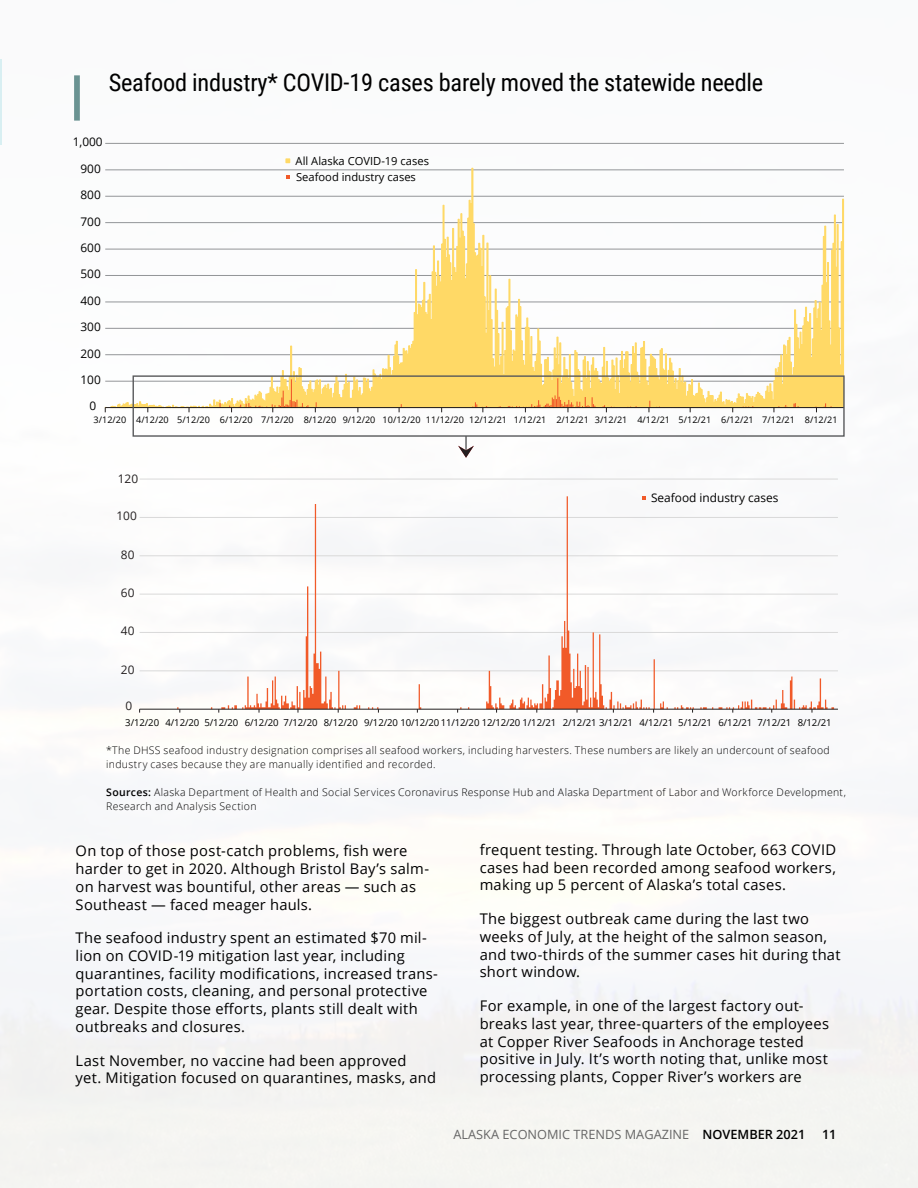
<style>
.page{position:relative;width:918px;height:1188px;background:#fff}
.page>*{position:absolute;margin:0;border:0;box-sizing:border-box;transform-origin:0 0}
.Exhibit_heads{font:24.3px "Roboto Condensed";letter-spacing:-.01em;color:#000}
.Text{font:14.7px/17.7px "Open Sans";letter-spacing:.015em;color:#000}
.t1{font:12.75px "Open Sans";color:#666}
.t2{font:600 12.75px "Open Sans";color:#000}
.t3{font:11.85px "Open Sans";color:#000}
.t4{font:11.85px "Open Sans";color:#231f20}
.t5{font:11.1px/16.4px "Open Sans";color:#000}
.Text-2{font:300 10.5px/14px "Open Sans";letter-spacing:.03em;color:#000}
.t6{font:9.6px "Open Sans";letter-spacing:-.005em;color:#000}
.t7{font:9px "Open Sans";letter-spacing:.005em;color:#000}
.s1{font-weight:600}
.s2{font-weight:600;color:#000}
</style>
<div class="page">
<img style="left:0;top:59px;width:918px;height:1129px">
<div style="left:74px;top:75px;width:6px;height:46px;background:#6a9392"></div>
<hr style="left:0;top:59px;width:1px;height:86px;background:#d7eff2">
<hr style="left:105px;top:143px;width:739px;height:1px;background:#939598">
<svg style="left:105px;top:168px;width:739px;height:239px"></svg>
<hr style="left:105px;top:407px;width:739px;height:1px;background:#231f20">
<svg style="left:145px;top:378px;width:695px;height:34px"></svg>
<svg style="left:286px;top:159px;width:4px;height:4px"></svg>
<svg style="left:286px;top:175px;width:4px;height:4px"></svg>
<div style="left:133px;top:375px;width:712px;height:62px;border:1px solid #58595b"></div>
<svg style="left:458px;top:436px;width:16px;height:22px"></svg>
<hr style="left:140px;top:479px;width:698px;height:1px;background:#d9d9d9">
<hr style="left:140px;top:517px;width:698px;height:1px;background:#d9d9d9">
<hr style="left:140px;top:556px;width:698px;height:1px;background:#d9d9d9">
<hr style="left:140px;top:594px;width:698px;height:1px;background:#d9d9d9">
<hr style="left:140px;top:632px;width:698px;height:1px;background:#d9d9d9">
<hr style="left:140px;top:671px;width:698px;height:1px;background:#d9d9d9">
<svg style="left:177px;top:496px;width:657px;height:213px"></svg>
<hr style="left:140px;top:709px;width:698px;height:1px;background:#231f20">
<svg style="left:642px;top:496px;width:4px;height:4px"></svg>
<p class="Exhibit_heads" style="left:109px;top:65px;width:656px">Seafood industry* COVID-19 cases barely moved the statewide needle</p>
<p class="t3" style="left:73px;top:134px;width:31px">1,000</p>
<p class="t3" style="left:81px;top:160px;width:22px">900</p>
<p class="t3" style="left:81px;top:187px;width:22px">800</p>
<p class="t3" style="left:81px;top:213px;width:22px">700</p>
<p class="t3" style="left:81px;top:240px;width:22px">600</p>
<p class="t3" style="left:81px;top:266px;width:22px">500</p>
<p class="t3" style="left:81px;top:292px;width:22px">400</p>
<p class="t3" style="left:81px;top:319px;width:22px">300</p>
<p class="t3" style="left:81px;top:345px;width:22px">200</p>
<p class="t3" style="left:81px;top:372px;width:22px">100</p>
<p class="t3" style="left:89px;top:397px;width:8px">0</p>
<p class="t5" style="left:296px;top:152px;width:135px">All Alaska COVID-19 cases<br>Seafood industry cases</p>
<p class="t7" style="left:94px;top:413px;width:745px">3/12/20 4/12/20 5/12/20 6/12/20 7/12/20 8/12/20 9/12/20 10/12/20 11/12/20 12/12/21 1/12/21 2/12/21 3/12/21 4/12/21 5/12/21 6/12/21 7/12/21 8/12/21</p>
<p class="t4" style="left:118px;top:470px;width:22px">120</p>
<p class="t4" style="left:116px;top:508px;width:22px">100</p>
<p class="t4" style="left:121px;top:546px;width:15px">80</p>
<p class="t4" style="left:121px;top:585px;width:15px">60</p>
<p class="t4" style="left:121px;top:623px;width:15px">40</p>
<p class="t4" style="left:121px;top:661px;width:15px">20</p>
<p class="t4" style="left:126px;top:698px;width:8px">0</p>
<p class="t3" style="left:651px;top:489px;width:129px">Seafood industry cases</p>
<p class="t6" style="left:125px;top:715px;width:708px">3/12/20 4/12/20 5/12/20 6/12/20 7/12/20 8/12/20 9/12/20 10/12/20 11/12/20 12/12/20 1/12/21 2/12/21 3/12/21 4/12/21 5/12/21 6/12/21 7/12/21 8/12/21</p>
<p class="Text-2" style="left:106px;top:743px;width:725px">*The DHSS seafood industry designation comprises all seafood workers, including harvesters. These numbers are likely an undercount of seafood industry cases because they are manually identified and recorded.</p>
<p class="Text-2" style="left:106px;top:785px;width:741px"><span class="s1">Sources:</span> Alaska Department of Health and Social Services Coronavirus Response Hub and Alaska Department of Labor and Workforce Development,<br>Research and Analysis Section</p>
<p class="Text" style="left:76px;top:842px;width:355px">On top of those post-catch problems, fish were harder to get in 2020. Although Bristol Bay’s salm&shy;on harvest was bountiful, other areas — such as Southeast — faced meager hauls.</p>
<p class="Text" style="left:76px;top:929px;width:364px">The seafood industry spent an estimated $70 mil&shy;lion on COVID-19 mitigation last year, including quarantines, facility modifications, increased trans&shy;portation costs, cleaning, and personal protective gear. Despite those efforts, plants still dealt with outbreaks and closures.</p>
<p class="Text" style="left:76px;top:1051px;width:362px">Last November, no vaccine had been approved<br>yet. Mitigation focused on quarantines, masks, and</p>
<p class="Text" style="left:480px;top:840px;width:358px;text-align:justify">frequent testing. Through late October, 663 COVID cases had been recorded among seafood workers, making up 5 percent of Alaska’s total cases.</p>
<p class="Text" style="left:480px;top:910px;width:362px">The biggest outbreak came during the last two weeks of July, at the height of the salmon season, and two-thirds of the summer cases hit during that short window.</p>
<p class="Text" style="left:480px;top:997px;width:351px">For example, in one of the largest factory out&shy;breaks last year, three-quarters of the employees at Copper River Seafoods in Anchorage tested positive in July. It’s worth noting that, unlike most processing plants, Copper River’s workers are</p>
<p class="t1" style="left:454px;top:1126px;width:353px">ALASKA ECONOMIC TRENDS MAGAZINE <span class="s2">NOVEMBER 2021</span></p>
<p class="t2" style="left:822px;top:1126px;width:16px">11</p>
</div>
